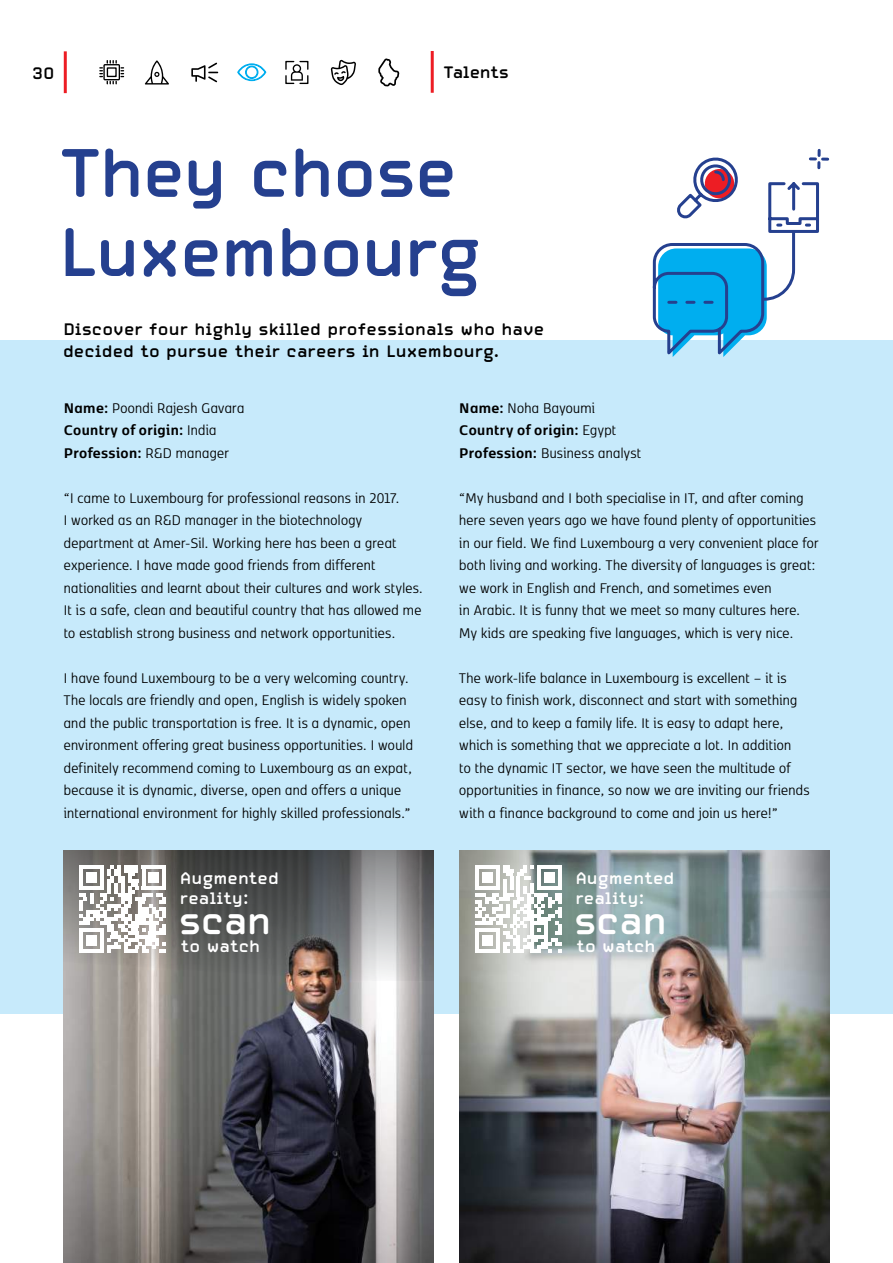
<style>
.page{position:relative;width:893px;height:1263px;background:#fff}
.page>*{position:absolute;margin:0;border:0;box-sizing:border-box;transform-origin:0 0}
.t1{font:700 67.5px/79.5px "Automate OT";letter-spacing:-.01em;color:#25408f}
.t2{font:700 37.5px "Automate OT";color:#fff}
.t3{font:16.5px/22.5px "Kobenhavn CS";letter-spacing:.02em;color:#000}
.t4{font:700 16.5px/22.5px "Automate OT";letter-spacing:.02em;color:#000}
.t5{font:700 16.5px/22.5px "Kobenhavn CS";letter-spacing:.02em;color:#000}
.t6{font:700 16.5px/19.8px "Automate OT";letter-spacing:.02em;color:#fff}
.t7{font:700 16.5px "Automate OT";color:#000}
.s1{font-weight:700}
.s2{font-weight:400}
</style>
<div class="page">
<hr style="left:64px;top:51px;width:3px;height:42px;background:#ed1d24">
<hr style="left:431px;top:51px;width:3px;height:42px;background:#ed1d24">
<div style="left:0;top:340px;width:893px;height:673px;background:#c7eafb"></div>
<svg style="left:145px;top:60px;width:24px;height:25px"></svg>
<svg style="left:331px;top:60px;width:25px;height:25px"></svg>
<svg style="left:285px;top:61px;width:23px;height:23px"></svg>
<svg style="left:378px;top:59px;width:21px;height:27px"></svg>
<svg style="left:191px;top:63px;width:27px;height:19px"></svg>
<svg style="left:100px;top:61px;width:24px;height:23px"></svg>
<svg style="left:237px;top:63px;width:30px;height:18px"></svg>
<img style="left:64px;top:981px;width:370px;height:282px">
<img style="left:459px;top:851px;width:370px;height:412px">
<svg style="left:652px;top:148px;width:178px;height:209px"></svg>
<svg style="left:475px;top:866px;width:87px;height:86px;background:#d7dbd8"></svg>
<svg style="left:64px;top:851px;width:370px;height:130px;background:#727170"></svg>
<svg style="left:79px;top:866px;width:87px;height:86px;background:#cfcecb"></svg>
<p class="t4" style="left:32px;top:62px;width:24px">30</p>
<p class="t7" style="left:443px;top:61px;width:67px">Talents</p>
<h1 class="t1" style="left:59px;top:132px;width:424px">They chose<br>Luxembourg</h1>
<p class="t4" style="left:63px;top:317px;width:483px">Discover four highly skilled professionals who have decided to pursue their careers in Luxembourg.</p>
<p class="t3" style="left:64px;top:395px;width:182px"><span class="s1">Name:</span> Poondi Rajesh Gavara<br><span class="s1">Country of origin:</span> India<br><span class="s1">Profession:</span> R&amp;D manager</p>
<p class="t3" style="left:64px;top:485px;width:360px">“I came to Luxembourg for professional reasons in 2017.<br>I worked as an R&amp;D manager in the biotechnology department at Amer-Sil. Working here has been a great experience. I have made good friends from different nationalities and learnt about their cultures and work styles.<br>It is a safe, clean and beautiful country that has allowed me to establish strong business and network opportunities.</p>
<p class="t3" style="left:64px;top:665px;width:351px">I have found Luxembourg to be a very welcoming country.<br>The locals are friendly and open, English is widely spoken and the public transportation is free. It is a dynamic, open environment offering great business opportunities. I would definitely recommend coming to Luxembourg as an expat, because it is dynamic, diverse, open and offers a unique international environment for highly skilled professionals.”</p>
<p class="t6" style="left:180px;top:868px;width:100px">Augmented reality:</p>
<h2 class="t2" style="left:179px;top:895px;width:94px">scan</h2>
<p class="t6" style="left:181px;top:936px;width:80px">to watch</p>
<p class="t5" style="left:459px;top:395px;width:183px">Name: <span class="s2">Noha Bayoumi<br></span>Country of origin: <span class="s2">Egypt<br></span>Profession: <span class="s2">Business analyst</span></p>
<p class="t3" style="left:459px;top:485px;width:361px">“My husband and I both specialise in IT, and after coming here seven years ago we have found plenty of opportunities in our field. We find Luxembourg a very convenient place for both living and working. The diversity of languages is great: we work in English and French, and sometimes even<br>in Arabic. It is funny that we meet so many cultures here.<br>My kids are speaking five languages, which is very nice.</p>
<p class="t3" style="left:459px;top:665px;width:352px">The work-life balance in Luxembourg is excellent – it is easy to finish work, disconnect and start with something else, and to keep a family life. It is easy to adapt here, which is something that we appreciate a lot. In addition<br>to the dynamic IT sector, we have seen the multitude of opportunities in finance, so now we are inviting our friends with a finance background to come and join us here!”</p>
<p class="t6" style="left:576px;top:868px;width:100px">Augmented reality:</p>
<h2 class="t2" style="left:575px;top:895px;width:94px">scan</h2>
<p class="t6" style="left:577px;top:936px;width:80px">to watch</p>
</div>
